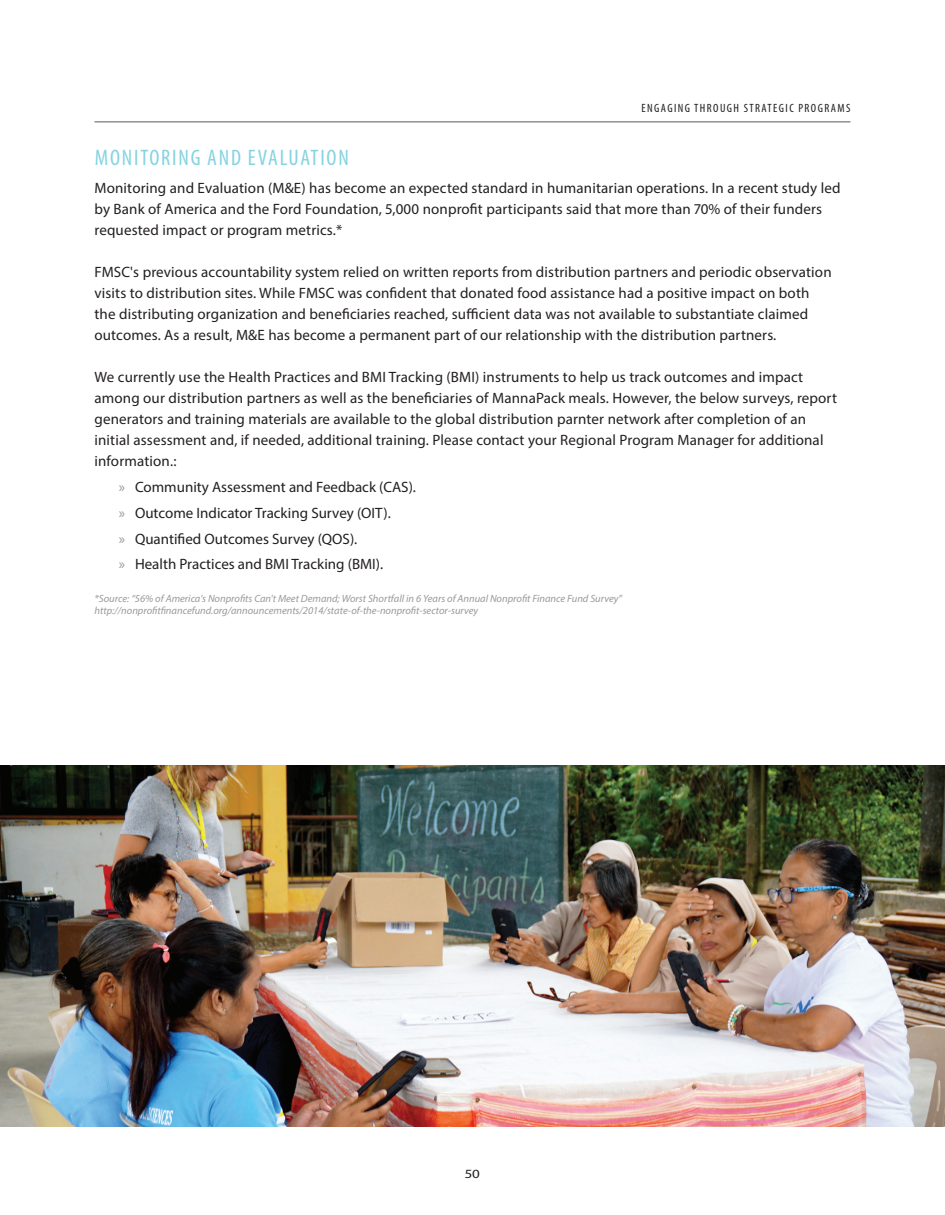
<style>
.page{position:relative;width:945px;height:1215px;background:#fff}
.page>*{position:absolute;margin:0;border:0;box-sizing:border-box;transform-origin:0 0}
.Subsection_Heads_-_T{font:condensed 22.5px "Myriad Pro";letter-spacing:.08em;color:#85d3e1}
.Body_Copy{font:15px/21px "Myriad Pro";letter-spacing:.01em;color:#231f20}
.t1{font:12.6px "Myriad Pro";color:#231f20;scale:1.19 1}
.t2{font:condensed 12px "Myriad Pro";letter-spacing:.12em;color:#231f20}
.SOURCE_-_GREY{font:italic 10.5px/12px "Myriad Pro";color:#999}
.s1{color:#939598}
</style>
<div class="page">
<hr style="left:94px;top:122px;width:756px;height:1px;background:#57585a">
<img style="left:1px;top:765px;width:944px;height:361px">
<p class="t2" style="left:642px;top:101px;width:210px">ENGAGING THROUGH STRATEGIC PROGRAMS</p>
<p class="Subsection_Heads_-_T" style="left:95px;top:144px;width:256px">MONITORING AND EVALUATION</p>
<p class="Body_Copy" style="left:94px;top:177px;width:748px">Monitoring and Evaluation (M&amp;E) has become an expected standard in humanitarian operations. In a recent study led by Bank of America and the Ford Foundation, 5,000 nonprofit participants said that more than 70% of their funders requested impact or program metrics.*</p>
<p class="Body_Copy" style="left:94px;top:261px;width:739px">FMSC's previous accountability system relied on written reports from distribution partners and periodic observation visits to distribution sites. While FMSC was confident that donated food assistance had a positive impact on both the distributing organization and beneficiaries reached, sufficient data was not available to substantiate claimed outcomes. As a result, M&amp;E has become a permanent part of our relationship with the distribution partners.</p>
<p class="Body_Copy" style="left:94px;top:366px;width:744px">We currently use the Health Practices and BMI Tracking (BMI) instruments to help us track outcomes and impact among our distribution partners as well as the beneficiaries of MannaPack meals. However, the below surveys, report generators and training materials are available to the global distribution parnter network after completion of an initial assessment and, if needed, additional training. Please contact your Regional Program Manager for additional information.:</p>
<p class="Body_Copy" style="left:119px;top:476px;width:299px"><span class="s1">»</span> Community Assessment and Feedback (CAS).</p>
<p class="Body_Copy" style="left:119px;top:502px;width:274px"><span class="s1">»</span> Outcome Indicator Tracking Survey (OIT).</p>
<p class="Body_Copy" style="left:119px;top:528px;width:240px"><span class="s1">»</span> Quantified Outcomes Survey (QOS).</p>
<p class="Body_Copy" style="left:119px;top:554px;width:266px"><span class="s1">»</span> Health Practices and BMI Tracking (BMI).</p>
<p class="SOURCE_-_GREY" style="left:94px;top:593px;width:529px">*Source: “56% of America's Nonprofits Can't Meet Demand; Worst Shortfall in 6 Years of Annual Nonprofit Finance Fund Survey” http://nonprofitfinancefund.org/announcements/2014/state-of-the-nonprofit-sector-survey</p>
<p class="t1" style="left:465px;top:1166px;width:14px">50</p>
</div>
